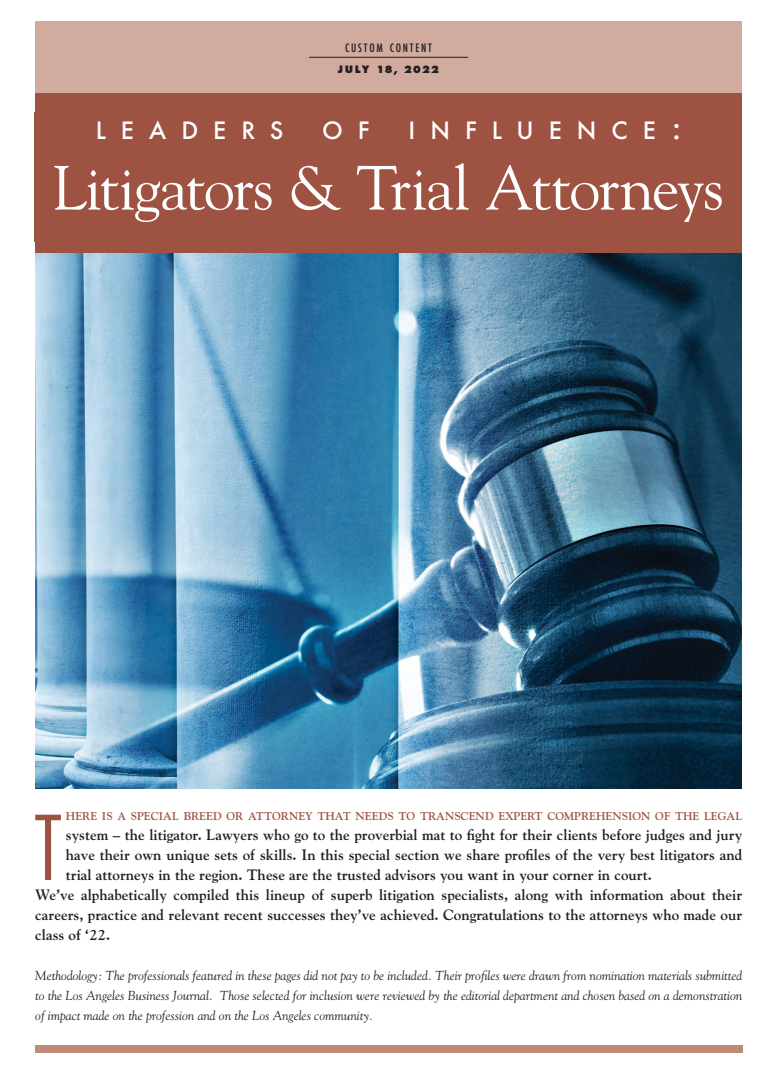
<style>
.page{position:relative;width:777px;height:1074px;background:#fff}
.page>*{position:absolute;margin:0;border:0;box-sizing:border-box;transform-origin:0 0}
.t1{font:300 condensed 98px "Futura T";color:#9e5342}
.t2{font:62px "Goudy Std";letter-spacing:-.03em;color:#fff}
.t3{font:500 26.2px "Futura T";letter-spacing:.57em;color:#fff}
.t4{font:700 15px "Goudy Std";color:#231f20}
.t5{font:italic 13px/20px "Goudy Std";color:#231f20;text-align:justify}
.t6{font:500 condensed 12.8px "Futura T";letter-spacing:.13em;color:#231f20}
.t7{font:700 11.2px "Goudy Std";color:#9e5342}
.t8{font:800 11px "Futura T";letter-spacing:.1em;color:#231f20}
.s1{font-size:11.2px}
.s2{font-size:35px}
</style>
<div class="page">
<div style="left:35px;top:93px;width:707px;height:160px;background:#9e5342"></div>
<div style="left:35px;top:21px;width:707px;height:72px;background:#d0ab9e"></div>
<div style="left:35px;top:1045px;width:707px;height:8px;background:#be8a79"></div>
<hr style="left:309px;top:57px;width:159px;height:1px;background:#231f20">
<img style="left:35px;top:254px;width:707px;height:535px">
<p class="t6" style="left:345px;top:40px;width:88px">CUSTOM CONTENT</p>
<p class="t8" style="left:338px;top:63px;width:102px"><span class="s1">july</span> 18, 2022</p>
<h3 class="t3" style="left:96px;top:115px;width:189px">LEADERS</h3>
<h3 class="t3" style="left:322px;top:115px;width:49px">O F</h3>
<h3 class="t3" style="left:409px;top:115px;width:274px">INFLUENCE<span class="s2">:</span></h3>
<h2 class="t2" style="left:53px;top:149px;width:672px">Litigators &amp; Trial Attorneys</h2>
<h1 class="t1" style="left:35px;top:790px;width:27px">T</h1>
<p class="t7" style="left:66px;top:809px;width:678px">HERE IS A SPECIAL BREED OR ATTORNEY THAT NEEDS TO TRANSCEND EXPERT COMPREHENSION OF THE LEGAL</p>
<p class="t4" style="left:66px;top:826px;width:678px">system – the litigator. Lawyers who go to the proverbial mat to fight for their clients before judges and jury</p>
<p class="t4" style="left:66px;top:846px;width:678px">have their own unique sets of skills. In this special section we share profiles of the very best litigators and</p>
<p class="t4" style="left:66px;top:866px;width:587px">trial attorneys in the region. These are the trusted advisors you want in your corner in court.</p>
<p class="t4" style="left:35px;top:886px;width:709px">We’ve alphabetically compiled this lineup of superb litigation specialists, along with information about their</p>
<p class="t4" style="left:35px;top:906px;width:709px">careers, practice and relevant recent successes they’ve achieved. Congratulations to the attorneys who made our</p>
<p class="t4" style="left:35px;top:926px;width:77px">class of ‘22.</p>
<p class="t5" style="left:35px;top:965px;width:709px">Methodology: The professionals featured in these pages did not pay to be included. Their profiles were drawn from nomination materials submitted to the Los Angeles Business Journal. Those selected for inclusion were reviewed by the editorial department and chosen based on a demonstration of impact made on the profession and on the Los Angeles community.</p>
</div>
